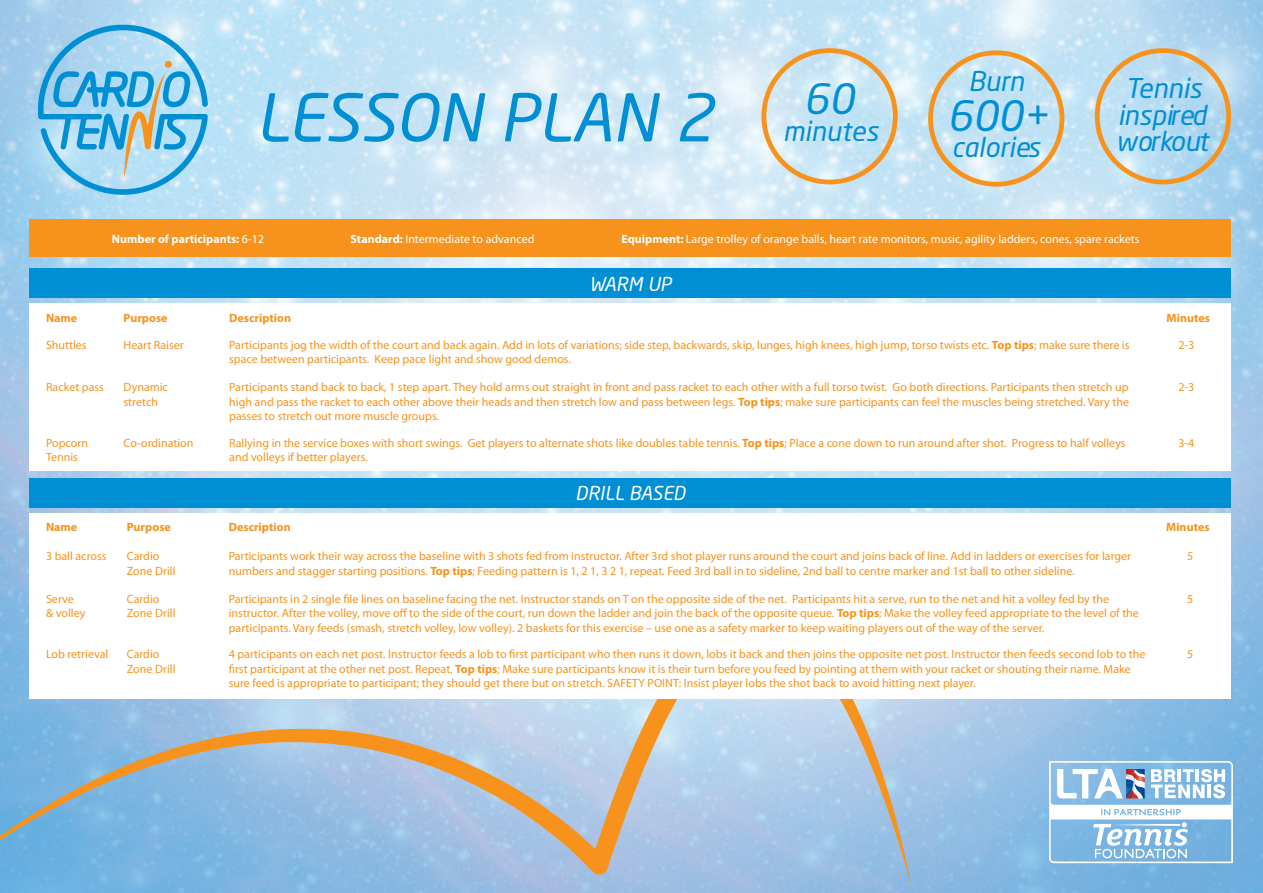
<style>
.page{position:relative;width:1263px;height:893px;background:#fff}
.page>*{position:absolute;margin:0;border:0;box-sizing:border-box;transform-origin:0 0}
.t1{font:italic 64.8px "Neo Sans Std";color:#008fd5}
.t2{font:italic 41.4px "Neo Sans Std";color:#008fd5}
.t3{font:italic 26.85px/26.8px "Neo Sans Std";color:#008fd5}
.t4{font:italic 26.85px "Neo Sans Std";letter-spacing:-.025em;color:#008fd5}
.t5{font:italic 18.9px "Neo Sans Std";color:#fff}
.t6{font:12px/14.4px "Myriad Pro";color:#f7931d}
.t7{font:12px "Myriad Pro";color:#fff}
.t8{font:700 12px "Myriad Pro";color:#f7931d}
.t9{font:700 12px "Myriad Pro";color:#fff}
.s1{font-weight:400}
.s2{font-weight:700}
</style>
<div class="page">
<img style="left:0;top:0;width:1263px;height:893px">
<svg style="left:38px;top:25px;width:170px;height:170px;background:#8bc8e7"></svg>
<svg style="left:1049px;top:761px;width:184px;height:102px"></svg>
<svg style="left:1111px;top:824px;width:69px;height:2px"></svg>
<svg style="left:0;top:610px;width:911px;height:275px;background:#a3bfd7"></svg>
<div style="left:30px;top:303px;width:1201px;height:168px;background:#fff"></div>
<div style="left:30px;top:513px;width:1201px;height:186px;background:#fff"></div>
<div style="left:30px;top:268px;width:1201px;height:30px;background:#008fd5"></div>
<div style="left:30px;top:478px;width:1201px;height:29px;background:#008fd5"></div>
<div style="left:30px;top:219px;width:1201px;height:38px;background:#f7931d"></div>
<div style="left:761px;top:48px;width:137px;height:136px;border:5px solid #f7931d;border-radius:50%"></div>
<div style="left:928px;top:50px;width:136px;height:137px;border:5px solid #f7931d;border-radius:50%"></div>
<div style="left:1095px;top:48px;width:136px;height:136px;border:5px solid #f7931d;border-radius:50%"></div>
<h1 class="t1" style="left:256px;top:78px;width:459px">LESSON PLAN 2</h1>
<h2 class="t2" style="left:804px;top:73px;width:52px">60</h2>
<h3 class="t3" style="left:783px;top:117px;width:97px">minutes</h3>
<h3 class="t3" style="left:968px;top:68px;width:57px">Burn</h3>
<h2 class="t2" style="left:948px;top:90px;width:101px">600+</h2>
<h3 class="t3" style="left:952px;top:134px;width:90px">calories</h3>
<h3 class="t3" style="left:1118px;top:74px;width:90px">Tennis inspired</h3>
<h3 class="t4" style="left:1116px;top:125px;width:94px">workout</h3>
<p class="t9" style="left:112px;top:231px;width:154px">Number of participants: <span class="s1">6-12</span></p>
<p class="t7" style="left:350px;top:231px;width:185px"><span class="s2">Standard:</span> Intermediate to advanced</p>
<p class="t7" style="left:621px;top:231px;width:520px"><span class="s2">Equipment:</span> Large trolley of orange balls, heart rate monitors, music, agility ladders, cones, spare rackets</p>
<h3 class="t5" style="left:589px;top:272px;width:83px">WARM UP</h3>
<p class="t8" style="left:46px;top:310px;width:33px">Name</p>
<p class="t8" style="left:124px;top:310px;width:46px">Purpose</p>
<p class="t8" style="left:229px;top:310px;width:63px">Description</p>
<p class="t8" style="left:1166px;top:310px;width:45px">Minutes</p>
<p class="t6" style="left:46px;top:337px;width:42px">Shuttles</p>
<p class="t6" style="left:124px;top:337px;width:62px">Heart Raiser</p>
<p class="t6" style="left:229px;top:337px;width:902px">Participants jog the width of the court and back again. Add in lots of variations; side step, backwards, skip, lunges, high knees, high jump, torso twists etc. <span class="s2">Top tips</span>; make sure there is space between participants. Keep pace light and show good demos.</p>
<p class="t6" style="left:1178px;top:337px;width:17px">2-3</p>
<p class="t6" style="left:46px;top:380px;width:60px">Racket pass</p>
<p class="t6" style="left:124px;top:380px;width:46px">Dynamic stretch</p>
<p class="t6" style="left:229px;top:380px;width:901px;text-align:justify">Participants stand back to back, 1 step apart. They hold arms out straight in front and pass racket to each other with a full torso twist. Go both directions. Participants then stretch up high and pass the racket to each other above their heads and then stretch low and pass between legs. <span class="s2">Top tips</span>; make sure participants can feel the muscles being stretched. Vary the passes to stretch out more muscle groups.</p>
<p class="t6" style="left:1178px;top:380px;width:17px">2-3</p>
<p class="t6" style="left:46px;top:435px;width:44px">Popcorn<br>Tennis</p>
<p class="t6" style="left:124px;top:435px;width:71px">Co-ordination</p>
<p class="t6" style="left:229px;top:435px;width:898px">Rallying in the service boxes with short swings. Get players to alternate shots like doubles table tennis. <span class="s2">Top tips</span>; Place a cone down to run around after shot. Progress to half volleys and volleys if better players.</p>
<p class="t6" style="left:1178px;top:435px;width:17px">3-4</p>
<h3 class="t5" style="left:576px;top:481px;width:111px">DRILL BASED</h3>
<p class="t8" style="left:46px;top:519px;width:33px">Name</p>
<p class="t8" style="left:127px;top:519px;width:46px">Purpose</p>
<p class="t8" style="left:229px;top:519px;width:63px">Description</p>
<p class="t8" style="left:1166px;top:519px;width:45px">Minutes</p>
<p class="t6" style="left:46px;top:549px;width:62px">3 ball across</p>
<p class="t6" style="left:127px;top:549px;width:50px">Cardio<br>Zone Drill</p>
<p class="t6" style="left:229px;top:549px;width:904px">Participants work their way across the baseline with 3 shots fed from instructor. After 3rd shot player runs around the court and joins back of line. Add in ladders or exercises for larger numbers and stagger starting positions. <span class="s2">Top tips</span>; Feeding pattern is 1, 2 1, 3 2 1, repeat. Feed 3rd ball in to sideline, 2nd ball to centre marker and 1st ball to other sideline.</p>
<p class="t6" style="left:1187px;top:549px;width:8px">5</p>
<p class="t6" style="left:46px;top:591px;width:41px">Serve<br>&amp; volley</p>
<p class="t6" style="left:127px;top:591px;width:50px">Cardio<br>Zone Drill</p>
<p class="t6" style="left:229px;top:591px;width:912px">Participants in 2 single file lines on baseline facing the net. Instructor stands on T on the opposite side of the net. Participants hit a serve, run to the net and hit a volley fed by the instructor. After the volley, move off to the side of the court, run down the ladder and join the back of the opposite queue. <span class="s2">Top tips</span>; Make the volley feed appropriate to the level of the participants. Vary feeds (smash, stretch volley, low volley). 2 baskets for this exercise – use one as a safety marker to keep waiting players out of the way of the server.</p>
<p class="t6" style="left:1187px;top:591px;width:8px">5</p>
<p class="t6" style="left:46px;top:647px;width:64px">Lob retrieval</p>
<p class="t6" style="left:127px;top:647px;width:50px">Cardio<br>Zone Drill</p>
<p class="t6" style="left:229px;top:647px;width:918px">4 participants on each net post. Instructor feeds a lob to first participant who then runs it down, lobs it back and then joins the opposite net post. Instructor then feeds second lob to the first participant at the other net post. Repeat. <span class="s2">Top tips</span>; Make sure participants know it is their turn before you feed by pointing at them with your racket or shouting their name. Make sure feed is appropriate to participant; they should get there but on stretch. SAFETY POINT: Insist player lobs the shot back to avoid hitting next player.</p>
<p class="t6" style="left:1187px;top:647px;width:8px">5</p>
</div>
